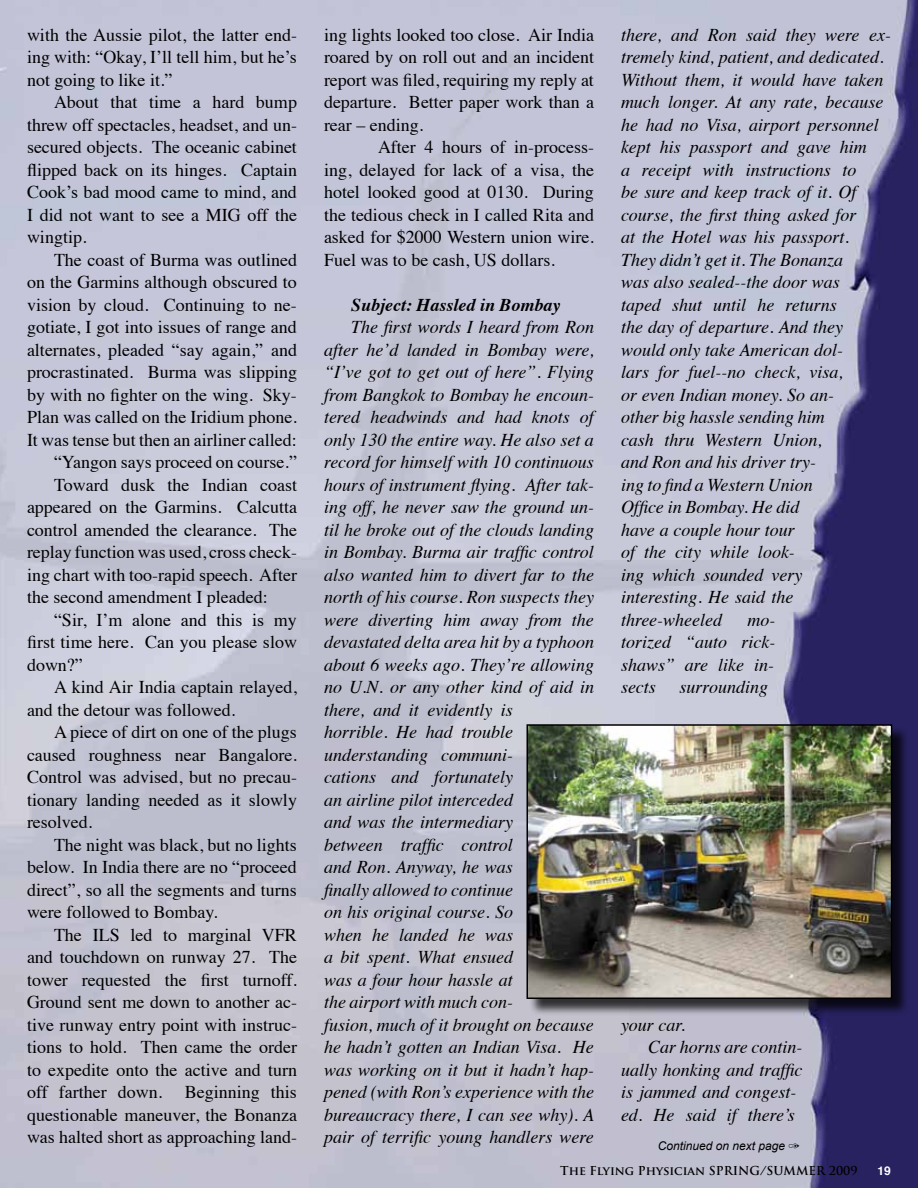
<style>
.page{position:relative;width:918px;height:1188px;background:#fff}
.page>*{position:absolute;margin:0;border:0;box-sizing:border-box;transform-origin:0 0}
.t1{font:italic 18px/22.5px "Times";color:#000}
.t2{font:18px/22.5px "Times";color:#000;text-align:justify}
.t3{font:italic 700 18px "Times";color:#000}
.t4{font:700 12px "Trajan Pro";color:#000}
.t5{font:italic 12px "Arial";color:#000}
.t6{font:700 12px "Helvetica";color:#fff}
</style>
<div class="page">
<img style="left:0;top:0;width:918px;height:1188px">
<div style="left:528px;top:726px;width:381px;height:290px;background:#000;opacity:.75"></div>
<img style="left:529px;top:727px;width:360px;height:269px">
<div style="left:526px;top:724px;width:366px;height:275px;border:2px solid #000"></div>
<svg style="left:789px;top:1143px;width:10px;height:5px"></svg>
<p class="t2" style="left:27px;top:22px;width:272px">with the Aussie pilot, the latter end&shy;ing with: “Okay, I’ll tell him, but he’s not going to like it.”</p>
<p class="t2" style="left:27px;top:89px;width:272px;text-indent:27px">About that time a hard bump threw off spectacles, headset, and un&shy;secured objects. The oceanic cabinet flipped back on its hinges. Captain Cook’s bad mood came to mind, and I did not want to see a MIG off the wingtip.</p>
<p class="t2" style="left:54px;top:247px;width:244px">The coast of Burma was outlined</p>
<p class="t2" style="left:27px;top:269px;width:271px">on the Garmins although obscured to</p>
<p class="t2" style="left:27px;top:292px;width:271px">vision by cloud. Continuing to ne-</p>
<p class="t2" style="left:27px;top:314px;width:271px">gotiate, I got into issues of range and</p>
<p class="t2" style="left:27px;top:337px;width:272px">alternates, pleaded “say again,” and</p>
<p class="t2" style="left:27px;top:359px;width:272px">procrastinated. Burma was slipping</p>
<p class="t2" style="left:27px;top:382px;width:271px">by with no fighter on the wing. Sky-</p>
<p class="t2" style="left:27px;top:404px;width:272px">Plan was called on the Iridium phone.</p>
<p class="t2" style="left:27px;top:427px;width:271px">It was tense but then an airliner called:</p>
<p class="t2" style="left:54px;top:449px;width:245px">“Yangon says proceed on course.”</p>
<p class="t2" style="left:54px;top:472px;width:245px">Toward dusk the Indian coast</p>
<p class="t2" style="left:27px;top:494px;width:272px">appeared on the Garmins. Calcutta</p>
<p class="t2" style="left:27px;top:517px;width:271px">control amended the clearance. The</p>
<p class="t2" style="left:27px;top:539px;width:271px">replay function was used, cross check-</p>
<p class="t2" style="left:27px;top:562px;width:272px">ing chart with too-rapid speech. After</p>
<p class="t2" style="left:27px;top:584px;width:242px">the second amendment I pleaded:</p>
<p class="t2" style="left:54px;top:607px;width:244px">“Sir, I’m alone and this is my</p>
<p class="t2" style="left:27px;top:629px;width:272px">first time here. Can you please slow</p>
<p class="t2" style="left:27px;top:652px;width:57px">down?”</p>
<p class="t2" style="left:54px;top:674px;width:245px">A kind Air India captain relayed,</p>
<p class="t2" style="left:27px;top:697px;width:210px">and the detour was followed.</p>
<p class="t2" style="left:54px;top:719px;width:244px">A piece of dirt on one of the plugs</p>
<p class="t2" style="left:27px;top:742px;width:272px">caused roughness near Bangalore.</p>
<p class="t2" style="left:27px;top:764px;width:272px">Control was advised, but no precau-</p>
<p class="t2" style="left:27px;top:787px;width:272px">tionary landing needed as it slowly</p>
<p class="t2" style="left:27px;top:809px;width:67px">resolved.</p>
<p class="t2" style="left:54px;top:832px;width:244px">The night was black, but no lights</p>
<p class="t2" style="left:27px;top:854px;width:271px">below. In India there are no “proceed</p>
<p class="t2" style="left:27px;top:877px;width:271px">direct”, so all the segments and turns</p>
<p class="t2" style="left:27px;top:899px;width:192px">were followed to Bombay.</p>
<p class="t2" style="left:54px;top:922px;width:244px">The ILS led to marginal VFR</p>
<p class="t2" style="left:27px;top:944px;width:272px">and touchdown on runway 27. The</p>
<p class="t2" style="left:27px;top:967px;width:272px">tower requested the first turnoff.</p>
<p class="t2" style="left:27px;top:989px;width:271px">Ground sent me down to another ac-</p>
<p class="t2" style="left:27px;top:1012px;width:271px">tive runway entry point with instruc-</p>
<p class="t2" style="left:27px;top:1034px;width:272px">tions to hold. Then came the order</p>
<p class="t2" style="left:27px;top:1057px;width:272px">to expedite onto the active and turn</p>
<p class="t2" style="left:27px;top:1079px;width:271px">off farther down. Beginning this</p>
<p class="t2" style="left:27px;top:1102px;width:272px">questionable maneuver, the Bonanza</p>
<p class="t2" style="left:27px;top:1124px;width:272px">was halted short as approaching land-</p>
<p class="t2" style="left:324px;top:22px;width:272px">ing lights looked too close. Air India roared by on roll out and an incident report was filed, requiring my reply at departure. Better paper work than a rear – ending.</p>
<p class="t2" style="left:324px;top:134px;width:272px;text-indent:54px">After 4 hours of in-process&shy;ing, delayed for lack of a visa, the hotel looked good at 0130. During the tedious check in I called Rita and asked for $2000 Western union wire.<br>Fuel was to be cash, US dollars.</p>
<p class="t3" style="left:351px;top:288px;width:211px">Subject: Hassled in Bombay</p>
<p class="t1" style="left:324px;top:315px;width:272px;text-indent:27px">The first words I heard from Ron after he’d landed in Bombay were, “I’ve got to get out of here”. Flying from Bangkok to Bombay he encoun&shy;tered headwinds and had knots of only 130 the entire way. He also set a record for himself with 10 continuous hours of instrument flying. After tak&shy;ing off, he never saw the ground un&shy;til he broke out of the clouds landing in Bombay. Burma air traffic control also wanted him to divert far to the north of his course. Ron suspects they were diverting him away from the devastated delta area hit by a typhoon about 6 weeks ago. They’re allowing no U.N. or any other kind of aid in there, and it evidently is<br>horrible. He had trouble understanding communi-<br>cations and fortunately<br>an airline pilot interceded<br>and was the intermediary<br>between traffic control<br>and Ron. Anyway, he was<br>finally allowed to continue<br>on his original course. So<br>when he landed he was<br>a bit spent. What ensued<br>was a four hour hassle at<br>the airport with much con-<br>fusion, much of it brought on because he hadn’t gotten an Indian Visa. He was working on it but it hadn’t hap&shy;pened (with Ron’s experience with the bureaucracy there, I can see why). A pair of terrific young handlers were</p>
<p class="t1" style="left:621px;top:22px;width:272px">there, and Ron said they were ex&shy;tremely kind, patient, and dedicated.<br>Without them, it would have taken much longer. At any rate, because he had no Visa, airport personnel kept his passport and gave him<br>a receipt with instructions to<br>be sure and keep track of it. Of course, the first thing asked for<br>at the Hotel was his passport.<br>They didn’t get it. The Bonanza<br>was also sealed--the door was<br>taped shut until he returns<br>the day of departure. And they would only take American dol-<br>lars for fuel--no check, visa,<br>or even Indian money. So an-<br>other big hassle sending him<br>cash thru Western Union,<br>and Ron and his driver try-<br>ing to find a Western Union<br>Office in Bombay. He did<br>have a couple hour tour<br>of the city while look-<br>ing which sounded very<br>interesting. He said the three-wheeled</p>
<p class="t1" style="left:621px;top:607px;width:156px;text-align:justify;text-indent:127px">mo&shy;torized “auto rick&shy;shaws” are like in&shy;sects</p>
<p class="t1" style="left:680px;top:675px;width:90px">surrounding</p>
<p class="t1" style="left:621px;top:1012px;width:65px">your car.</p>
<p class="t1" style="left:648px;top:1035px;width:156px">Car horns are contin-</p>
<p class="t1" style="left:621px;top:1057px;width:183px">ually honking and traffic</p>
<p class="t1" style="left:621px;top:1080px;width:177px">is jammed and congest-</p>
<p class="t1" style="left:621px;top:1102px;width:175px">ed. He said if there’s</p>
<p class="t5" style="left:658px;top:1138px;width:129px">Continued on next page</p>
<p class="t4" style="left:560px;top:1163px;width:299px">The Flying Physician SPRING/SUMMER 2009</p>
<p class="t6" style="left:878px;top:1161px;width:15px">19</p>
</div>
